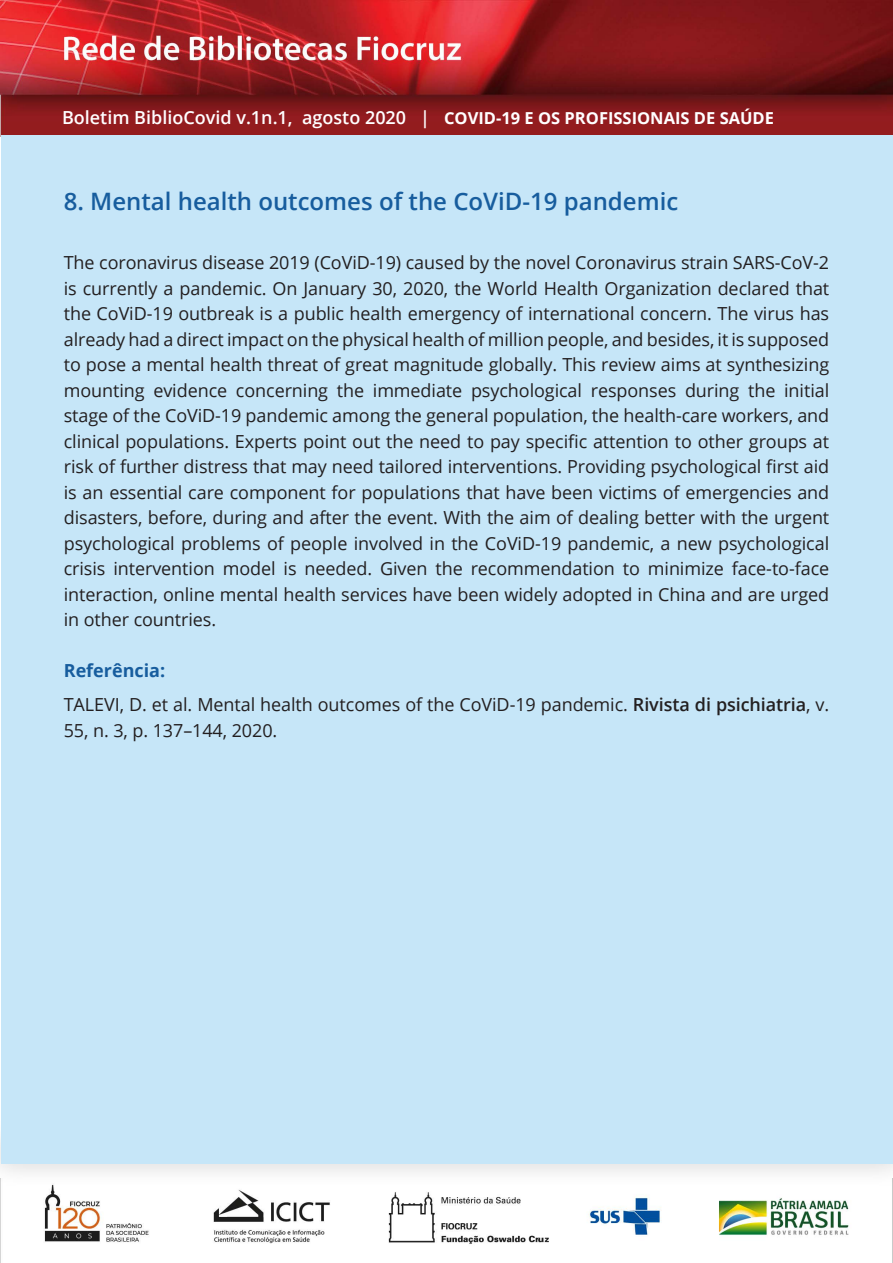
<style>
.page{position:relative;width:893px;height:1263px;background:#fff}
.page>*{position:absolute;margin:0;border:0;box-sizing:border-box;transform-origin:0 0}
.t1{font:600 24px "Open Sans";color:#175d9e}
.t2{font:18px/25.5px "Open Sans";letter-spacing:-.005em;color:#231f20;text-align:justify}
.t3{font:600 18px "Open Sans";color:#fff}
.s1{font-weight:700;font-size:16.5px}
.s2{font-weight:700;color:#175d9e}
.s3{font-weight:600}
</style>
<div class="page">
<img style="left:0;top:1185px;width:893px;height:78px">
<img style="left:0;top:0;width:893px;height:136px">
<div style="left:1px;top:135px;width:891px;height:1028px;background:#c6e6f8"></div>
<p class="t3" style="left:62px;top:105px;width:714px">Boletim BiblioCovid v.1n.1, agosto 2020 | <span class="s1">COVID-19 E OS PROFISSIONAIS DE SAÚDE</span></p>
<h1 class="t1" style="left:64px;top:185px;width:616px">8. Mental health outcomes of the CoViD-19 pandemic</h1>
<p class="t2" style="left:64px;top:249px;width:767px">The coronavirus disease 2019 (CoViD-19) caused by the novel Coronavirus strain SARS-CoV-2 is currently a pandemic. On January 30, 2020, the World Health Organization declared that the CoViD-19 outbreak is a public health emergency of international concern. The virus has already had a direct impact on the physical health of million people, and besides, it is supposed to pose a mental health threat of great magnitude globally. This review aims at synthesizing mounting evidence concerning the immediate psychological responses during the initial stage of the CoViD-19 pandemic among the general population, the health-care workers, and clinical populations. Experts point out the need to pay specific attention to other groups at risk of further distress that may need tailored interventions. Providing psychological first aid is an essential care component for populations that have been victims of emergencies and disasters, before, during and after the event. With the aim of dealing better with the urgent psychological problems of people involved in the CoViD-19 pandemic, a new psychological crisis intervention model is needed. Given the recommendation to minimize face-to-face interaction, online mental health services have been widely adopted in China and are urged in other countries.</p>
<p class="t2" style="left:64px;top:653px;width:767px;line-height:34px"><span class="s2">Referência:<br></span>TALEVI, D. et al. Mental health outcomes of the CoViD-19 pandemic. <span class="s3">Rivista di psichiatria</span>, v.</p>
<p class="t2" style="left:64px;top:717px;width:215px">55, n. 3, p. 137–144, 2020.</p>
</div>
